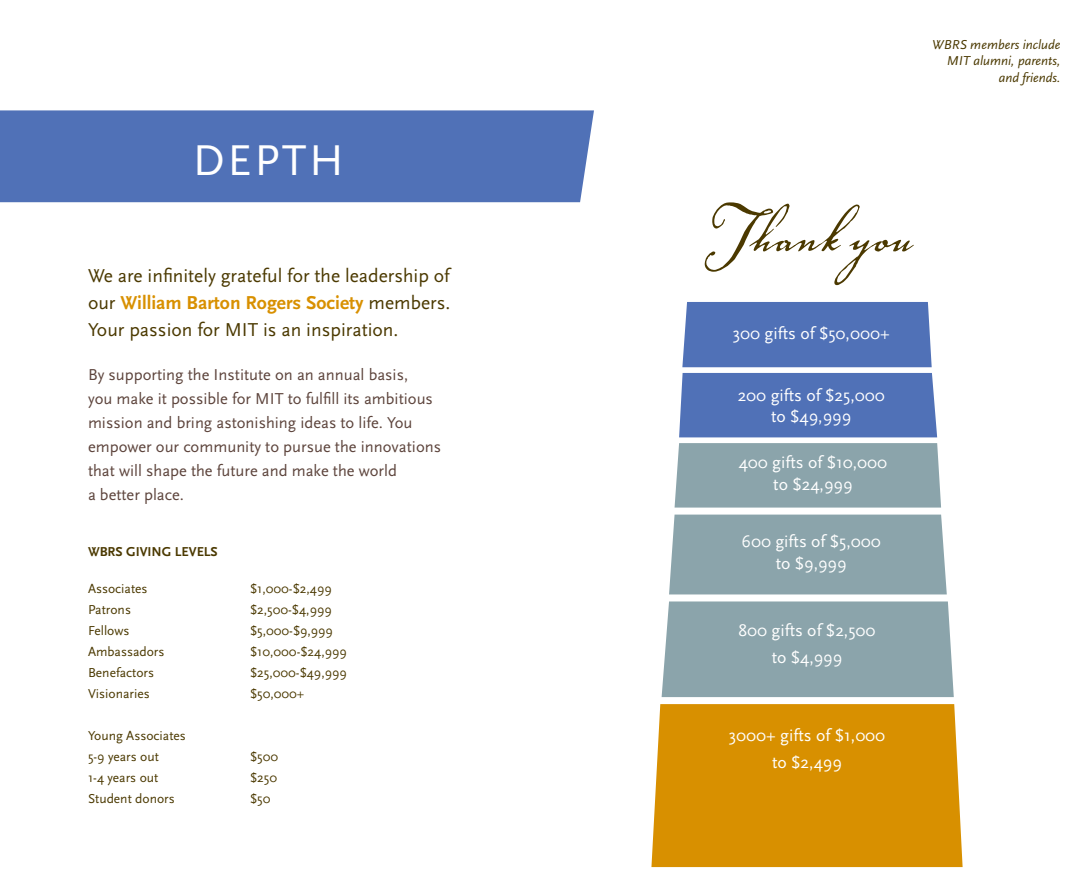
<style>
.page{position:relative;width:1080px;height:891px;background:#fff}
.page>*{position:absolute;margin:0;border:0;box-sizing:border-box;transform-origin:0 0}
.t1{font:90px "Voluta Script Pro";color:#4b3900}
.t2{font:45px "Scala Sans OT";letter-spacing:.06em;color:#fff}
.t3{font:19.5px/27px "Scala Sans OT";color:#4b3900;text-align:justify}
.t4{font:17.55px/21.9px "Scala Sans OT";color:#fff;text-align:center}
.t5{font:16.5px/24px "Scala Sans OT";color:#5d443c}
.t6{font:13.5px/21px "Scala Sans OT";color:#4b3900}
.t7{font:italic 13.5px/16.5px "Scala Sans OT";color:#4b3900;text-align:right}
.t8{font:700 13.5px "Scala Sans OT";color:#4b3900}
.s1{font-weight:700;color:#d89000}
</style>
<div class="page">
<div style="left:0;top:110px;width:594px;height:92px;background:#5071b7"></div>
<div style="left:679px;top:373px;width:258px;height:64px;background:#5071b7"></div>
<div style="left:675px;top:443px;width:266px;height:65px;background:#8ba4ab"></div>
<div style="left:662px;top:601px;width:292px;height:96px;background:#8ba4ab"></div>
<div style="left:669px;top:515px;width:278px;height:79px;background:#8ba4ab"></div>
<div style="left:651px;top:704px;width:312px;height:163px;background:#d89000"></div>
<div style="left:682px;top:302px;width:250px;height:65px;background:#5071b7"></div>
<h2 class="t2" style="left:193px;top:136px;width:153px">DEPTH</h2>
<p class="t3" style="left:88px;top:263px;width:364px">We are infinitely grateful for the leadership of our <span class="s1">William Barton Rogers Society</span> members.<br>Your passion for MIT is an inspiration.</p>
<p class="t5" style="left:88px;top:363px;width:355px">By supporting the Institute on an annual basis,<br>you make it possible for MIT to fulfill its ambitious mission and bring astonishing ideas to life. You empower our community to pursue the innovations that will shape the future and make the world<br>a better place.</p>
<p class="t8" style="left:88px;top:544px;width:117px">WBRS GIVING LEVELS</p>
<p class="t6" style="left:88px;top:578px;width:61px">Associates</p>
<p class="t6" style="left:250px;top:578px;width:83px">$1,000-$2,499</p>
<p class="t6" style="left:88px;top:599px;width:45px">Patrons</p>
<p class="t6" style="left:250px;top:599px;width:83px">$2,500-$4,999</p>
<p class="t6" style="left:88px;top:620px;width:43px">Fellows</p>
<p class="t6" style="left:250px;top:620px;width:84px">$5,000-$9,999</p>
<p class="t6" style="left:88px;top:641px;width:78px">Ambassadors</p>
<p class="t6" style="left:250px;top:641px;width:98px">$10,000-$24,999</p>
<p class="t6" style="left:88px;top:662px;width:68px">Benefactors</p>
<p class="t6" style="left:250px;top:662px;width:98px">$25,000-$49,999</p>
<p class="t6" style="left:88px;top:683px;width:63px">Visionaries</p>
<p class="t6" style="left:250px;top:683px;width:56px">$50,000+</p>
<p class="t6" style="left:88px;top:725px;width:99px">Young Associates<br>5-9 years out</p>
<p class="t6" style="left:250px;top:746px;width:30px">$500</p>
<p class="t6" style="left:88px;top:767px;width:72px">1-4 years out</p>
<p class="t6" style="left:250px;top:767px;width:29px">$250</p>
<p class="t6" style="left:88px;top:788px;width:88px">Student donors</p>
<p class="t6" style="left:250px;top:788px;width:22px">$50</p>
<p class="t7" style="left:932px;top:36px;width:130px">WBRS members include<br>MIT alumni, parents, and friends.</p>
<h1 class="t1" style="left:696px;top:167px;width:219px">Thank you</h1>
<p class="t4" style="left:733px;top:323px;width:158px">300 gifts of $50,000+</p>
<p class="t4" style="left:738px;top:384px;width:149px">200 gifts of $25,000 to $49,999</p>
<p class="t4" style="left:739px;top:451px;width:150px">400 gifts of $10,000 to $24,999</p>
<p class="t4" style="left:742px;top:531px;width:141px">600 gifts of $5,000 to $9,999</p>
<p class="t4" style="left:738px;top:617px;width:139px;line-height:27.3px">800 gifts of $2,500 to $4,999</p>
<p class="t4" style="left:729px;top:722px;width:158px;line-height:27.3px">3000+ gifts of $1,000 to $2,499</p>
</div>
